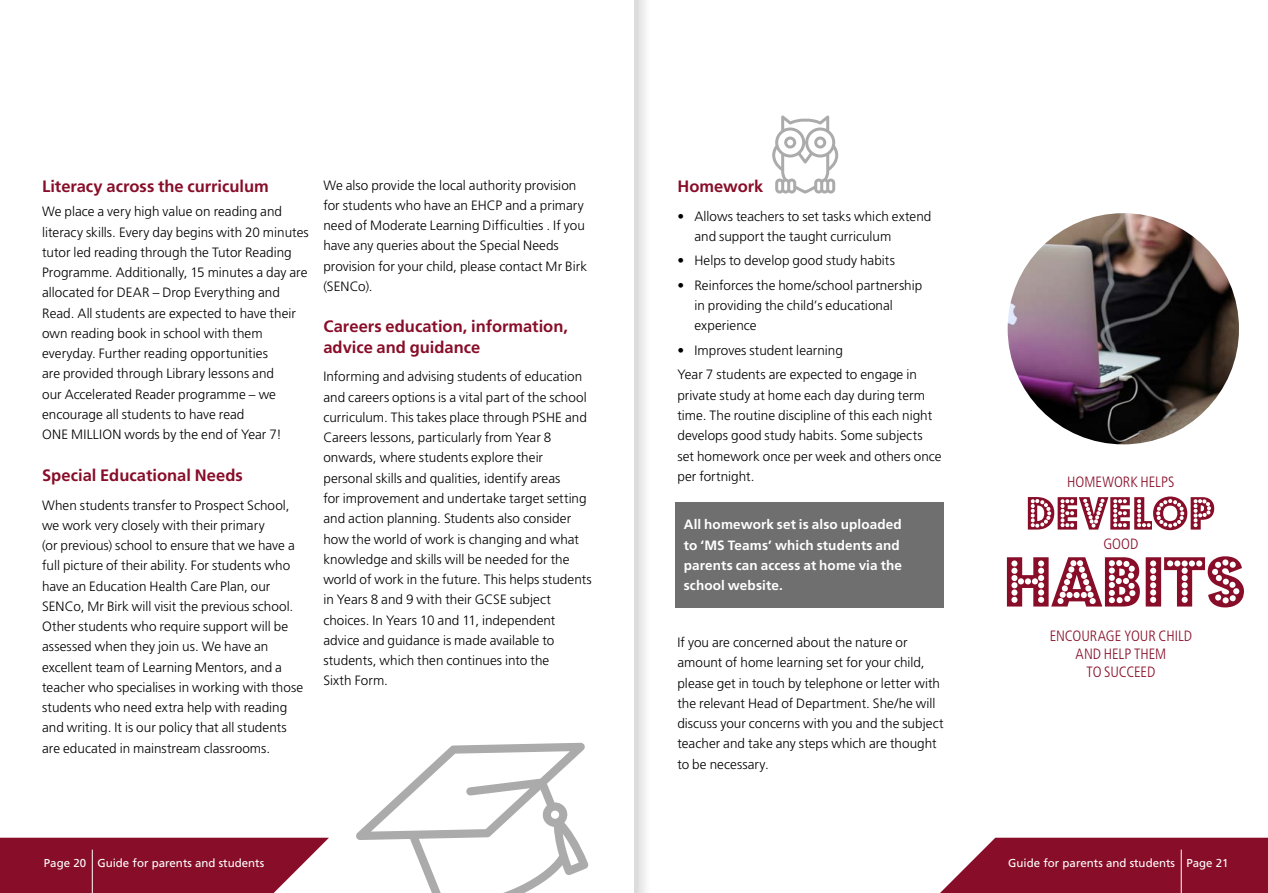
<style>
.page{position:relative;width:1268px;height:893px;background:#fff}
.page>*{position:absolute;margin:0;border:0;box-sizing:border-box;transform-origin:0 0}
.t1{font:78.3px "Budmo Jiggler";letter-spacing:-.01em;color:#880d28}
.t2{font:51.6px "Budmo Jiggler";color:#880d28}
.t3{font:700 16.5px/20.2px "Frutiger";color:#880d28}
.t4{font:300 condensed 15px/18.5px "Frutiger";color:#880d28;text-align:center}
.t5{font:300 13.5px/20.2px "Frutiger";letter-spacing:.005em;color:#000}
.t6{font:700 13.5px/20.2px "Frutiger";letter-spacing:.01em;color:#fff}
.t7{font:11.55px "Frutiger";color:#fff}
.t8{font:10.5px "Open Sans";color:#fff}
</style>
<div class="page">
<svg style="left:940px;top:838px;width:327px;height:55px;background:#92223b"></svg>
<svg style="left:0;top:838px;width:329px;height:55px;background:#912039"></svg>
<hr style="left:1180px;top:850px;width:1px;height:43px;background:#fff">
<hr style="left:92px;top:850px;width:1px;height:43px;background:#fff">
<svg style="left:772px;top:115px;width:66px;height:79px"></svg>
<svg style="left:356px;top:743px;width:232px;height:150px"></svg>
<img style="left:1007px;top:213px;width:231px;height:231px;border-radius:116px">
<div style="left:675px;top:502px;width:268px;height:105px;background:#706f6f"></div>
<svg style="left:634px;top:0;width:12px;height:893px"></svg>
<p class="t3" style="left:42px;top:176px;width:228px">Literacy across the curriculum</p>
<p class="t5" style="left:42px;top:202px;width:268px">We place a very high value on reading and literacy skills. Every day begins with 20 minutes tutor led reading through the Tutor Reading Programme. Additionally, 15 minutes a day are allocated for DEAR – Drop Everything and Read. All students are expected to have their own reading book in school with them everyday. Further reading opportunities<br>are provided through Library lessons and<br>our Accelerated Reader programme – we encourage all students to have read<br>ONE MILLION words by the end of Year 7!</p>
<p class="t3" style="left:42px;top:465px;width:202px">Special Educational Needs</p>
<p class="t5" style="left:42px;top:495px;width:263px">When students transfer to Prospect School, we work very closely with their primary<br>(or previous) school to ensure that we have a full picture of their ability. For students who have an Education Health Care Plan, our SENCo, Mr Birk will visit the previous school.<br>Other students who require support will be assessed when they join us. We have an excellent team of Learning Mentors, and a teacher who specialises in working with those students who need extra help with reading and writing. It is our policy that all students are educated in mainstream classrooms.</p>
<p class="t5" style="left:323px;top:175px;width:265px">We also provide the local authority provision for students who have an EHCP and a primary need of Moderate Learning Difficulties . If you have any queries about the Special Needs provision for your child, please contact Mr Birk (SENCo).</p>
<p class="t3" style="left:323px;top:316px;width:246px">Careers education, information, advice and guidance</p>
<p class="t5" style="left:323px;top:367px;width:270px">Informing and advising students of education and careers options is a vital part of the school curriculum. This takes place through PSHE and Careers lessons, particularly from Year 8 onwards, where students explore their personal skills and qualities, identify areas<br>for improvement and undertake target setting and action planning. Students also consider how the world of work is changing and what knowledge and skills will be needed for the world of work in the future. This helps students in Years 8 and 9 with their GCSE subject choices. In Years 10 and 11, independent advice and guidance is made available to students, which then continues into the<br>Sixth Form.</p>
<p class="t3" style="left:677px;top:176px;width:87px">Homework</p>
<p class="t5" style="left:694px;top:206px;width:238px;text-indent:-17px">• Allows teachers to set tasks which extend and support the taught curriculum</p>
<p class="t5" style="left:677px;top:251px;width:219px">• Helps to develop good study habits</p>
<p class="t5" style="left:694px;top:275px;width:229px;text-indent:-17px">• Reinforces the home/school partnership in providing the child’s educational experience</p>
<p class="t5" style="left:677px;top:338px;width:241px;line-height:24.5px">• Improves student learning<br>Year 7 students are expected to engage in</p>
<p class="t5" style="left:677px;top:385px;width:265px">private study at home each day during term time. The routine discipline of this each night develops good study habits. Some subjects set homework once per week and others once per fortnight.</p>
<p class="t6" style="left:683px;top:514px;width:220px">All homework set is also uploaded to ‘MS Teams’ which students and parents can access at home via the school website.</p>
<p class="t5" style="left:677px;top:632px;width:267px">If you are concerned about the nature or amount of home learning set for your child, please get in touch by telephone or letter with the relevant Head of Department. She/he will discuss your concerns with you and the subject teacher and take any steps which are thought to be necessary.</p>
<p class="t4" style="left:1067px;top:473px;width:109px">HOMEWORK HELPS</p>
<h2 class="t2" style="left:1025px;top:484px;width:190px">DEVELOP</h2>
<p class="t4" style="left:1103px;top:535px;width:36px">GOOD</p>
<h1 class="t1" style="left:1003px;top:538px;width:243px">HABITS</h1>
<p class="t4" style="left:1049px;top:626px;width:144px">ENCOURAGE YOUR CHILD<br>AND HELP THEM<br>TO SUCCEED</p>
<p class="t8" style="left:112px;top:853px;width:123px">@prospectschoolreading</p>
<p class="t7" style="left:44px;top:856px;width:222px">Page 20 Guide for parents and students</p>
<p class="t7" style="left:1008px;top:856px;width:222px">Guide for parents and students Page 21</p>
</div>
